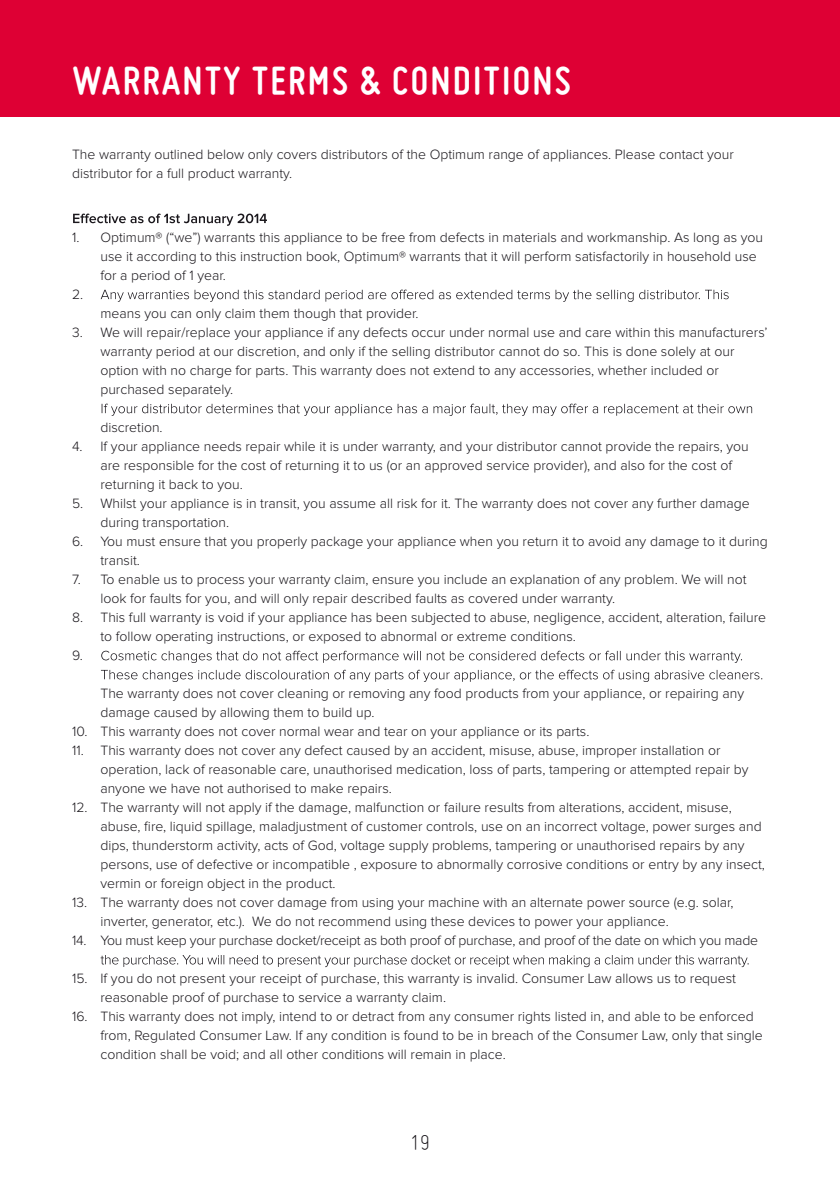
<style>
.page{position:relative;width:840px;height:1191px;background:#fff}
.page>*{position:absolute;margin:0;border:0;box-sizing:border-box;transform-origin:0 0}
.t1{font:700 42px "Miso";letter-spacing:.055em;color:#fff}
.t2{font:300 24px "Miso";color:#1a171c}
.t3{font:300 14px/19px "Proxima Nova";color:#1a171c}
.t4{font:300 14px "Proxima Nova";letter-spacing:-.02em;color:#1a171c}
</style>
<div class="page">
<div style="left:0;top:0;width:839px;height:116px;background:#de0034"></div>
<svg style="left:73px;top:214px;width:194px;height:12px"></svg>
<svg style="left:101px;top:290px;width:627px;height:12px"></svg>
<svg style="left:102px;top:404px;width:649px;height:12px"></svg>
<svg style="left:101px;top:651px;width:640px;height:12px"></svg>
<svg style="left:101px;top:670px;width:661px;height:12px"></svg>
<svg style="left:101px;top:955px;width:647px;height:12px"></svg>
<h1 class="t1" style="left:72px;top:57px;width:500px">WARRANTY TERMS &amp; CONDITIONS</h1>
<p class="t3" style="left:72px;top:146px;width:663px">The warranty outlined below only covers distributors of the Optimum range of appliances. Please contact your distributor for a full product warranty.</p>
<p class="t3" style="left:72px;top:228px;width:692px">1. Optimum® (“we”) warrants this appliance to be free from defects in materials and workmanship. As long as you</p>
<p class="t3" style="left:100px;top:247px;width:657px">use it according to this instruction book, Optimum® warrants that it will perform satisfactorily in household use</p>
<p class="t3" style="left:100px;top:266px;width:127px">for a period of 1 year.</p>
<p class="t3" style="left:72px;top:285px;width:13px">2.</p>
<p class="t3" style="left:100px;top:304px;width:319px">means you can only claim them though that provider.</p>
<p class="t3" style="left:100px;top:323px;width:668px;text-indent:-28px">3. We will repair/replace your appliance if any defects occur under normal use and care within this manufacturers’ warranty period at our discretion, and only if the selling distributor cannot do so. This is done solely at our option with no charge for parts. This warranty does not extend to any accessories, whether included or purchased separately.</p>
<p class="t3" style="left:100px;top:418px;width:64px">discretion.</p>
<p class="t3" style="left:100px;top:437px;width:649px;text-indent:-28px">4. If your appliance needs repair while it is under warranty, and your distributor cannot provide the repairs, you are responsible for the cost of returning it to us (or an approved service provider), and also for the cost of returning it back to you.</p>
<p class="t3" style="left:100px;top:494px;width:650px;text-indent:-28px">5. Whilst your appliance is in transit, you assume all risk for it. The warranty does not cover any further damage during transportation.</p>
<p class="t3" style="left:100px;top:532px;width:668px;text-indent:-28px">6. You must ensure that you properly package your appliance when you return it to avoid any damage to it during transit.</p>
<p class="t3" style="left:100px;top:570px;width:647px;text-indent:-28px">7. To enable us to process your warranty claim, ensure you include an explanation of any problem. We will not look for faults for you, and will only repair described faults as covered under warranty.</p>
<p class="t3" style="left:72px;top:608px;width:695px">8. This full warranty is void if your appliance has been subjected to abuse, negligence, accident, alteration, failure</p>
<p class="t3" style="left:100px;top:627px;width:476px">to follow operating instructions, or exposed to abnormal or extreme conditions.</p>
<p class="t3" style="left:72px;top:646px;width:12px">9.</p>
<p class="t3" style="left:100px;top:684px;width:644px">The warranty does not cover cleaning or removing any food products from your appliance, or repairing any damage caused by allowing them to build up.</p>
<p class="t3" style="left:72px;top:722px;width:518px">10. This warranty does not cover normal wear and tear on your appliance or its parts.</p>
<p class="t3" style="left:100px;top:741px;width:649px;text-indent:-28px">11. This warranty does not cover any defect caused by an accident, misuse, abuse, improper installation or operation, lack of reasonable care, unauthorised medication, loss of parts, tampering or attempted repair by anyone we have not authorised to make repairs.</p>
<p class="t3" style="left:100px;top:798px;width:665px;text-indent:-28px">12. The warranty will not apply if the damage, malfunction or failure results from alterations, accident, misuse, abuse, fire, liquid spillage, maladjustment of customer controls, use on an incorrect voltage, power surges and dips, thunderstorm activity, acts of God, voltage supply problems, tampering or unauthorised repairs by any persons, use of defective or incompatible , exposure to abnormally corrosive conditions or entry by any insect, vermin or foreign object in the product.</p>
<p class="t3" style="left:100px;top:893px;width:634px;text-indent:-28px">13. The warranty does not cover damage from using your machine with an alternate power source (e.g. solar, inverter, generator, etc.). We do not recommend using these devices to power your appliance.</p>
<p class="t4" style="left:72px;top:934px;width:687px">14. You must keep your purchase docket/receipt as both proof of purchase, and proof of the date on which you made</p>
<p class="t3" style="left:100px;top:969px;width:636px;text-indent:-28px">15. If you do not present your receipt of purchase, this warranty is invalid. Consumer Law allows us to request reasonable proof of purchase to service a warranty claim.</p>
<p class="t3" style="left:100px;top:1007px;width:663px;text-indent:-28px">16. This warranty does not imply, intend to or detract from any consumer rights listed in, and able to be enforced from, Regulated Consumer Law. If any condition is found to be in breach of the Consumer Law, only that single condition shall be void; and all other conditions will remain in place.</p>
<h2 class="t2" style="left:410px;top:1129px;width:21px">19</h2>
</div>
